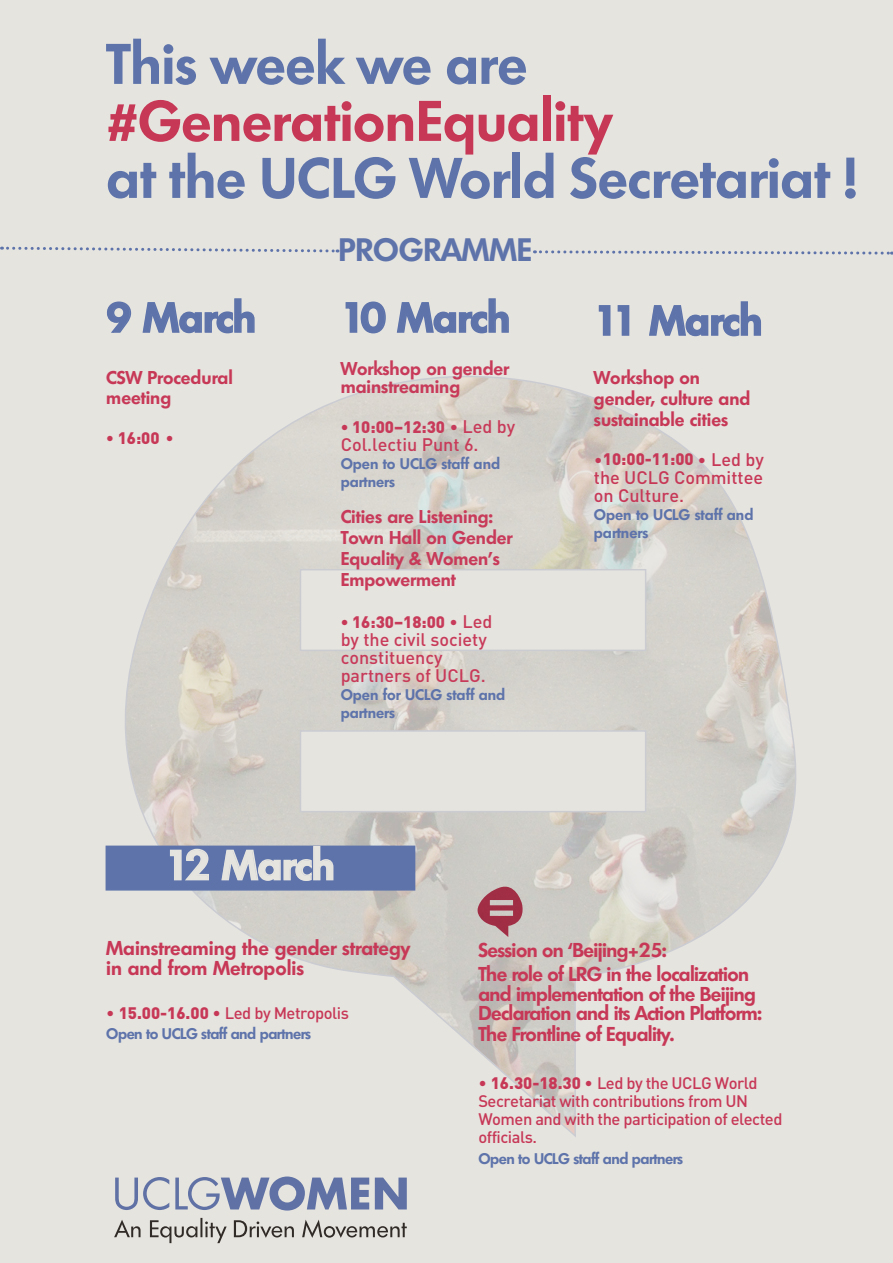
<style>
.page{position:relative;width:893px;height:1263px;background:#e6e4df}
.page>*{position:absolute;margin:0;border:0;box-sizing:border-box;transform-origin:0 0}
.t1{font:600 55.5px "Futura TS";letter-spacing:-.005em;color:#5d73aa}
.t2{font:600 55.5px "Futura TS";color:#c73857}
.t3{font:600 40.5px "Futura TS";color:#5d73aa}
.t4{font:600 40.5px "Futura TS";color:#e6e4df}
.t5{font:600 31.5px "Futura TS";color:#5d73aa}
.t6{font:600 19.5px/20px "Futura TS";letter-spacing:-.03em;color:#c73857}
.t7{font:600 19.5px/19.5px "Futura TS";color:#c73857}
.t8{font:600 18px/21px "Futura TS";color:#c83a59}
.t9{font:600 18px/21px "Futura TS";color:#c73857}
.t10{font:500 18px/18px "DIN Pro";color:#c83a59}
.t11{font:500 18px/18px "DIN Pro";color:#c73857}
.t12{font:500 16.5px/18px "DIN Pro";letter-spacing:-.03em;color:#c73857}
.t13{font:900 16.5px "DIN Pro";color:#c83a59}
.t14{font:900 16.5px "DIN Pro";color:#c73857}
.t15{font:600 15px/18px "Futura TS";color:#5d73aa}
.t16{font:600 15px "Futura TS";letter-spacing:-.03em;color:#5d73aa}
.s1{color:#c73857}
.s2{font-weight:300}
.s3{font-weight:500;font-size:18px}
.s4{font-weight:900}
</style>
<div class="page">
<svg style="left:2px;top:246px;width:336px;height:7px"></svg>
<svg style="left:123px;top:376px;width:674px;height:761px"></svg>
<div style="left:106px;top:845px;width:309px;height:45px;background:#5d73aa;border:2px solid #5d73aa"></div>
<svg style="left:169px;top:848px;width:40px;height:33px"></svg>
<svg style="left:221px;top:838px;width:113px;height:59px"></svg>
<svg style="left:598px;top:305px;width:13px;height:31px"></svg>
<svg style="left:617px;top:305px;width:13px;height:31px"></svg>
<svg style="left:649px;top:301px;width:112px;height:36px"></svg>
<svg style="left:107px;top:301px;width:25px;height:32px"></svg>
<svg style="left:142px;top:298px;width:113px;height:36px"></svg>
<svg style="left:345px;top:301px;width:41px;height:33px"></svg>
<svg style="left:396px;top:298px;width:113px;height:36px"></svg>
<svg style="left:478px;top:885px;width:46px;height:52px;background:#b67c85"></svg>
<svg style="left:534px;top:250px;width:358px;height:5px"></svg>
<svg style="left:115px;top:1176px;width:292px;height:34px"></svg>
<svg style="left:114px;top:1218px;width:293px;height:25px"></svg>
<p class="t1" style="left:106px;top:28px;width:422px">This week we are</p>
<p class="t2" style="left:106px;top:85px;width:507px">#GenerationEquality</p>
<p class="t1" style="left:106px;top:142px;width:752px">at the UCLG World Secretariat !</p>
<p class="t5" style="left:339px;top:230px;width:195px">PROGRAMME</p>
<p class="t3" style="left:106px;top:291px;width:151px">9 March</p>
<p class="t9" style="left:106px;top:367px;width:128px;line-height:19.5px">CSW Procedural meeting</p>
<p class="t14" style="left:106px;top:426px;width:69px">• 16:00 •</p>
<p class="t3" style="left:341px;top:291px;width:171px">10 March</p>
<p class="t8" style="left:341px;top:359px;width:170px;line-height:18px">Workshop on gender mainstreaming</p>
<p class="t13" style="left:341px;top:416px;width:176px"><span class="s1">•</span> 10:00–12:30 <span class="s2">•</span> <span class="s3">Led by</span></p>
<p class="t10" style="left:341px;top:435px;width:139px">Col.lectiu Punt 6.</p>
<p class="t15" style="left:341px;top:455px;width:161px">Open to UCLG staff and partners</p>
<p class="t8" style="left:341px;top:506px;width:173px">Cities are Listening:<br>Town Hall on Gender<br>Equality &amp; Women’s<br>Empowerment</p>
<p class="t13" style="left:341px;top:611px;width:153px"><span class="s1">•</span> 16:30–18:00 <span class="s2">•</span> <span class="s3">Led</span></p>
<p class="t10" style="left:341px;top:630px;width:148px">by the civil society</p>
<p class="t10" style="left:341px;top:648px;width:147px">constituency partners of UCLG.</p>
<p class="t15" style="left:341px;top:685px;width:166px">Open for UCLG staff and partners</p>
<p class="t4" style="left:165px;top:839px;width:171px">12 March</p>
<p class="t3" style="left:594px;top:294px;width:170px">11 March</p>
<p class="t9" style="left:594px;top:367px;width:158px">Workshop on gender, culture and sustainable cities</p>
<p class="t14" style="left:594px;top:448px;width:171px"><span class="s2">•</span>10:00-11:00 <span class="s2">•</span> <span class="s3">Led by</span></p>
<p class="t11" style="left:594px;top:468px;width:171px">the UCLG Committee on Culture.</p>
<p class="t15" style="left:594px;top:506px;width:161px">Open to UCLG staff and partners</p>
<p class="t7" style="left:106px;top:938px;width:305px">Mainstreaming the gender strategy in and from Metropolis</p>
<p class="t12" style="left:106px;top:1004px;width:244px">• <span class="s4">15.00-16.00</span> • Led by Metropolis</p>
<p class="t16" style="left:106px;top:1024px;width:206px">Open to UCLG staff and partners</p>
<p class="t6" style="left:478px;top:940px;width:190px">Session on ‘Beijing+25:</p>
<p class="t6" style="left:478px;top:964px;width:285px">The role of LRG in the localization and implementation of the Beijing Declaration and its Action Platform:<br>The Frontline of Equality.</p>
<p class="t12" style="left:478px;top:1073px;width:306px">• <span class="s4">16.30-18.30</span> • Led by the UCLG World<br>Secretariat with contributions from UN<br>Women and with the participation of elected officials.</p>
<p class="t16" style="left:478px;top:1148px;width:206px">Open to UCLG staff and partners</p>
</div>
